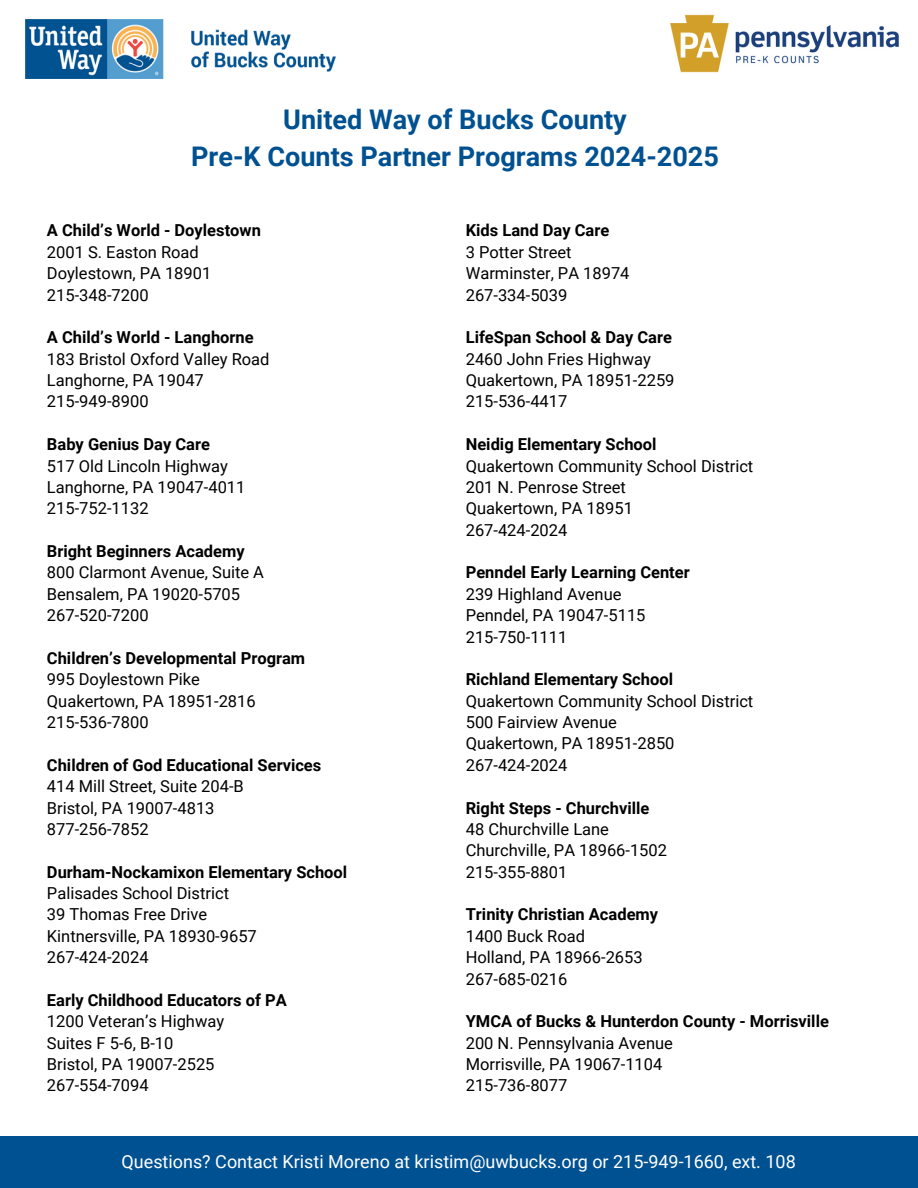
<style>
.page{position:relative;width:918px;height:1188px;background:#fff}
.page>*{position:absolute;margin:0;border:0;box-sizing:border-box;transform-origin:0 0}
.t1{font:700 27px/37.2px "Roboto";color:#005191;text-align:center}
.t2{font:18px "Roboto";color:#fff}
.t3{font:16.5px "Roboto";color:#000}
.t4{font:700 16.5px "Roboto";color:#000}
</style>
<div class="page">
<div style="left:0;top:1136px;width:918px;height:52px;background:#005191"></div>
<img style="left:670px;top:14px;width:229px;height:59px">
<img style="left:25px;top:20px;width:311px;height:58px">
<p class="t1" style="left:191px;top:101px;width:529px">United Way of Bucks County<br>Pre-K Counts Partner Programs 2024-2025</p>
<p class="t4" style="left:47px;top:221px;width:215px">A Child’s World - Doylestown</p>
<h1 class="t3" style="left:47px;top:243px;width:153px">2001 S. Easton Road</h1>
<p class="t3" style="left:47px;top:264px;width:166px">Doylestown, PA 18901</p>
<p class="t3" style="left:47px;top:285px;width:103px">215-348-7200</p>
<p class="t4" style="left:47px;top:328px;width:208px">A Child’s World - Langhorne</p>
<p class="t3" style="left:47px;top:349px;width:224px">183 Bristol Oxford Valley Road</p>
<p class="t3" style="left:47px;top:371px;width:158px">Langhorne, PA 19047</p>
<p class="t3" style="left:47px;top:392px;width:103px">215-949-8900</p>
<p class="t4" style="left:47px;top:435px;width:165px">Baby Genius Day Care</p>
<p class="t3" style="left:47px;top:456px;width:183px">517 Old Lincoln Highway</p>
<p class="t3" style="left:47px;top:478px;width:200px">Langhorne, PA 19047-4011</p>
<p class="t3" style="left:47px;top:499px;width:103px">215-752-1132</p>
<p class="t4" style="left:47px;top:542px;width:199px">Bright Beginners Academy</p>
<p class="t3" style="left:47px;top:563px;width:219px">800 Clarmont Avenue, Suite A</p>
<p class="t3" style="left:47px;top:585px;width:195px">Bensalem, PA 19020-5705</p>
<p class="t3" style="left:47px;top:606px;width:103px">267-520-7200</p>
<p class="t4" style="left:47px;top:649px;width:260px">Children’s Developmental Program</p>
<p class="t3" style="left:47px;top:670px;width:154px">995 Doylestown Pike</p>
<p class="t3" style="left:47px;top:691px;width:210px">Quakertown, PA 18951-2816</p>
<p class="t3" style="left:47px;top:713px;width:103px">215-536-7800</p>
<p class="t4" style="left:47px;top:756px;width:276px">Children of God Educational Services</p>
<p class="t3" style="left:47px;top:777px;width:198px">414 Mill Street, Suite 204-B</p>
<p class="t3" style="left:47px;top:798px;width:169px">Bristol, PA 19007-4813</p>
<p class="t3" style="left:47px;top:820px;width:103px">877-256-7852</p>
<p class="t4" style="left:47px;top:862px;width:302px">Durham-Nockamixon Elementary School</p>
<p class="t3" style="left:47px;top:884px;width:184px">Palisades School District</p>
<p class="t3" style="left:47px;top:905px;width:162px">39 Thomas Free Drive</p>
<p class="t3" style="left:47px;top:927px;width:211px">Kintnersville, PA 18930-9657</p>
<p class="t3" style="left:47px;top:948px;width:103px">267-424-2024</p>
<p class="t4" style="left:47px;top:991px;width:241px">Early Childhood Educators of PA</p>
<p class="t3" style="left:47px;top:1012px;width:179px">1200 Veteran’s Highway</p>
<p class="t3" style="left:47px;top:1033px;width:128px">Suites F 5-6, B-10</p>
<p class="t3" style="left:47px;top:1055px;width:169px">Bristol, PA 19007-2525</p>
<p class="t3" style="left:47px;top:1076px;width:103px">267-554-7094</p>
<p class="t4" style="left:466px;top:221px;width:145px">Kids Land Day Care</p>
<p class="t3" style="left:466px;top:243px;width:107px">3 Potter Street</p>
<p class="t3" style="left:466px;top:264px;width:165px">Warminster, PA 18974</p>
<p class="t3" style="left:466px;top:285px;width:103px">267-334-5039</p>
<p class="t4" style="left:466px;top:328px;width:208px">LifeSpan School &amp; Day Care</p>
<p class="t3" style="left:466px;top:349px;width:187px">2460 John Fries Highway</p>
<p class="t3" style="left:466px;top:371px;width:210px">Quakertown, PA 18951-2259</p>
<p class="t3" style="left:466px;top:392px;width:103px">215-536-4417</p>
<p class="t4" style="left:466px;top:435px;width:192px">Neidig Elementary School</p>
<p class="t3" style="left:466px;top:456px;width:289px">Quakertown Community School District</p>
<p class="t3" style="left:466px;top:478px;width:162px">201 N. Penrose Street</p>
<p class="t3" style="left:466px;top:499px;width:169px">Quakertown, PA 18951</p>
<p class="t3" style="left:466px;top:520px;width:103px">267-424-2024</p>
<p class="t4" style="left:466px;top:563px;width:226px">Penndel Early Learning Center</p>
<p class="t3" style="left:466px;top:585px;width:157px">239 Highland Avenue</p>
<p class="t3" style="left:466px;top:606px;width:181px">Penndel, PA 19047-5115</p>
<p class="t3" style="left:466px;top:627px;width:103px">215-750-1111</p>
<p class="t4" style="left:466px;top:670px;width:209px">Richland Elementary School</p>
<p class="t3" style="left:466px;top:691px;width:289px">Quakertown Community School District</p>
<p class="t3" style="left:466px;top:713px;width:153px">500 Fairview Avenue</p>
<p class="t3" style="left:466px;top:734px;width:210px">Quakertown, PA 18951-2850</p>
<p class="t3" style="left:466px;top:756px;width:103px">267-424-2024</p>
<p class="t4" style="left:466px;top:798px;width:185px">Right Steps - Churchville</p>
<p class="t3" style="left:466px;top:820px;width:145px">48 Churchville Lane</p>
<p class="t3" style="left:466px;top:841px;width:203px">Churchville, PA 18966-1502</p>
<p class="t3" style="left:466px;top:862px;width:103px">215-355-8801</p>
<p class="t4" style="left:466px;top:905px;width:194px">Trinity Christian Academy</p>
<p class="t3" style="left:466px;top:927px;width:121px">1400 Buck Road</p>
<p class="t3" style="left:466px;top:948px;width:178px">Holland, PA 18966-2653</p>
<p class="t3" style="left:466px;top:969px;width:103px">267-685-0216</p>
<p class="t4" style="left:466px;top:1012px;width:365px">YMCA of Bucks &amp; Hunterdon County - Morrisville</p>
<p class="t3" style="left:466px;top:1033px;width:209px">200 N. Pennsylvania Avenue</p>
<p class="t3" style="left:466px;top:1055px;width:198px">Morrisville, PA 19067-1104</p>
<p class="t3" style="left:466px;top:1076px;width:103px">215-736-8077</p>
<p class="t2" style="left:122px;top:1151px;width:676px">Questions? Contact Kristi Moreno at kristim@uwbucks.org or 215-949-1660, ext. 108</p>
</div>
